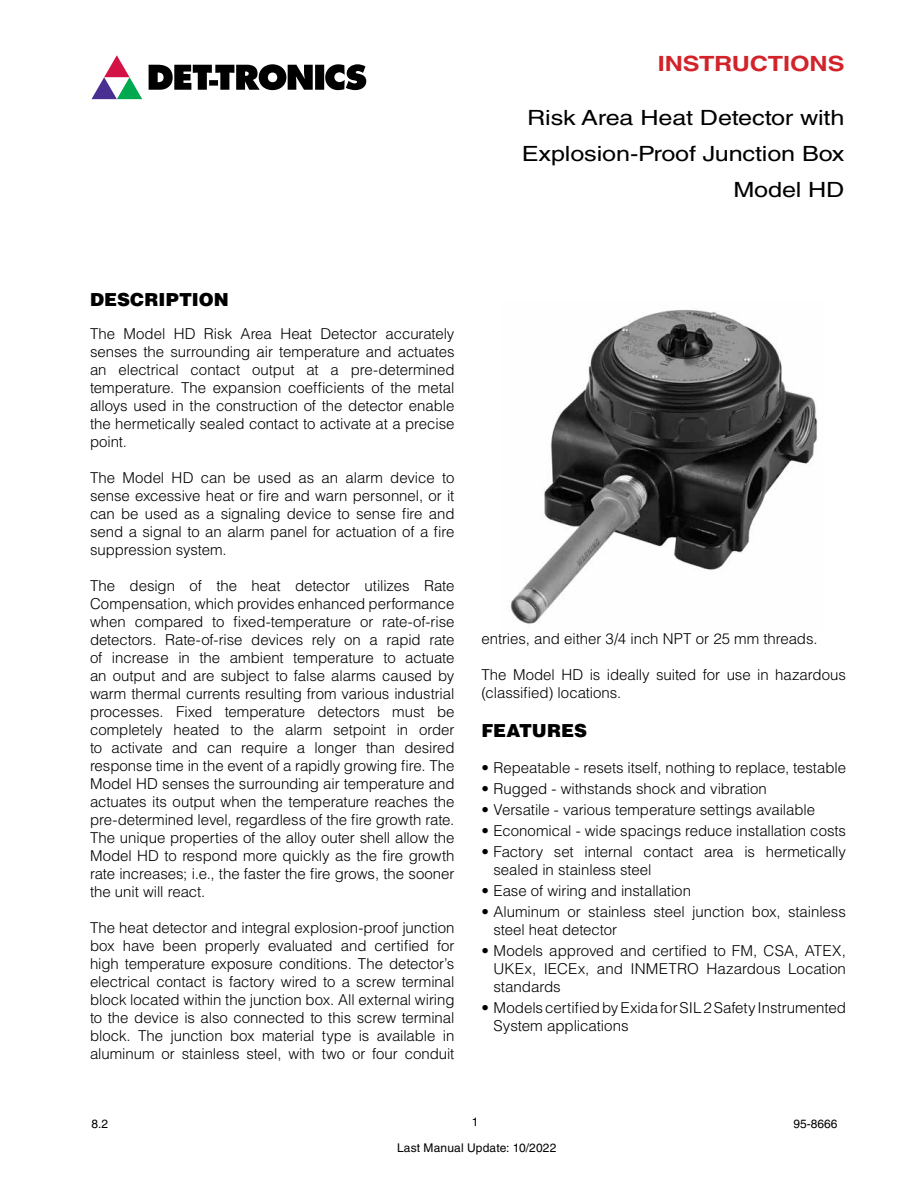
<style>
.page{position:relative;width:918px;height:1188px;background:#fff}
.page>*{position:absolute;margin:0;border:0;box-sizing:border-box;transform-origin:0 0}
.t1{font:21px/36px "Helvetica LT Std";letter-spacing:-.005em;color:#000;text-align:right;scale:1.2 1}
.t2{font:700 21px "Helvetica LT Std";letter-spacing:-.005em;color:#d2232a;scale:1.2 1}
.t3{font:900 18px "Helvetica LT Std";letter-spacing:.005em;color:#000}
.t4{font:300 15px/18px "Helvetica LT Std";letter-spacing:-.005em;color:#000;text-align:justify}
.t5{font:12px "Helvetica LT Std";letter-spacing:.01em;color:#000}
</style>
<div class="page">
<svg style="left:92px;top:55px;width:50px;height:44px"></svg>
<svg style="left:149px;top:64px;width:217px;height:26px"></svg>
<img style="left:510px;top:309px;width:308px;height:315px">
<h1 class="t2" style="left:658px;top:50px;width:157px">INSTRUCTIONS</h1>
<h1 class="t1" style="left:522px;top:99px;width:270px">Risk Area Heat Detector with<br>Explosion-Proof Junction Box<br>Model HD</h1>
<p class="t3" style="left:90px;top:287px;width:140px">DESCRIPTION</p>
<p class="t4" style="left:90px;top:324px;width:366px">The Model HD Risk Area Heat Detector accurately senses the surrounding air temperature and actuates an electrical contact output at a pre-determined temperature. The expansion coefficients of the metal alloys used in the construction of the detector enable the hermetically sealed contact to activate at a precise point.</p>
<p class="t4" style="left:90px;top:468px;width:366px">The Model HD can be used as an alarm device to sense excessive heat or fire and warn personnel, or it can be used as a signaling device to sense fire and send a signal to an alarm panel for actuation of a fire suppression system.</p>
<p class="t4" style="left:90px;top:576px;width:366px">The design of the heat detector utilizes Rate Compensation, which provides enhanced performance when compared to fixed-temperature or rate-of-rise detectors. Rate-of-rise devices rely on a rapid rate of increase in the ambient temperature to actuate an output and are subject to false alarms caused by warm thermal currents resulting from various industrial processes. Fixed temperature detectors must be completely heated to the alarm setpoint in order to activate and can require a longer than desired response time in the event of a rapidly growing fire. The Model HD senses the surrounding air temperature and actuates its output when the temperature reaches the pre‑determined level, regardless of the fire growth rate.<br>The unique properties of the alloy outer shell allow the Model HD to respond more quickly as the fire growth rate increases; i.e., the faster the fire grows, the sooner the unit will react.</p>
<p class="t4" style="left:90px;top:918px;width:366px">The heat detector and integral explosion-proof junction box have been properly evaluated and certified for high temperature exposure conditions. The detector’s electrical contact is factory wired to a screw terminal block located within the junction box. All external wiring to the device is also connected to this screw terminal block. The junction box material type is available in aluminum or stainless steel, with two or four conduit</p>
<p class="t4" style="left:482px;top:630px;width:338px">entries, and either 3/4 inch NPT or 25 mm threads.</p>
<p class="t4" style="left:482px;top:666px;width:366px">The Model HD is ideally suited for use in hazardous (classified) locations.</p>
<p class="t3" style="left:482px;top:719px;width:107px">FEATURES</p>
<p class="t4" style="left:482px;top:759px;width:366px">• Repeatable - resets itself, nothing to replace, testable</p>
<p class="t4" style="left:482px;top:780px;width:287px">• Rugged - withstands shock and vibration</p>
<p class="t4" style="left:482px;top:801px;width:335px">• Versatile - various temperature settings available</p>
<p class="t4" style="left:482px;top:822px;width:366px">• Economical - wide spacings reduce installation costs</p>
<p class="t4" style="left:494px;top:843px;width:354px;text-indent:-12px">• Factory set internal contact area is hermetically sealed in stainless steel</p>
<p class="t4" style="left:482px;top:882px;width:211px">• Ease of wiring and installation</p>
<p class="t4" style="left:494px;top:903px;width:354px;text-indent:-12px">• Aluminum or stainless steel junction box, stainless steel heat detector</p>
<p class="t4" style="left:494px;top:942px;width:354px;text-indent:-12px">• Models approved and certified to FM, CSA, ATEX, UKEx, IECEx, and INMETRO Hazardous Location standards</p>
<p class="t4" style="left:494px;top:999px;width:354px;text-indent:-12px">• Models certified by Exida for SIL 2 Safety Instrumented<br>System applications</p>
<p class="t5" style="left:472px;top:1115px;width:8px">1</p>
<p class="t5" style="left:92px;top:1117px;width:18px">8.2</p>
<p class="t5" style="left:794px;top:1117px;width:46px">95-8666</p>
<p class="t5" style="left:397px;top:1140px;width:161px">Last Manual Update: 10/2022</p>
</div>
